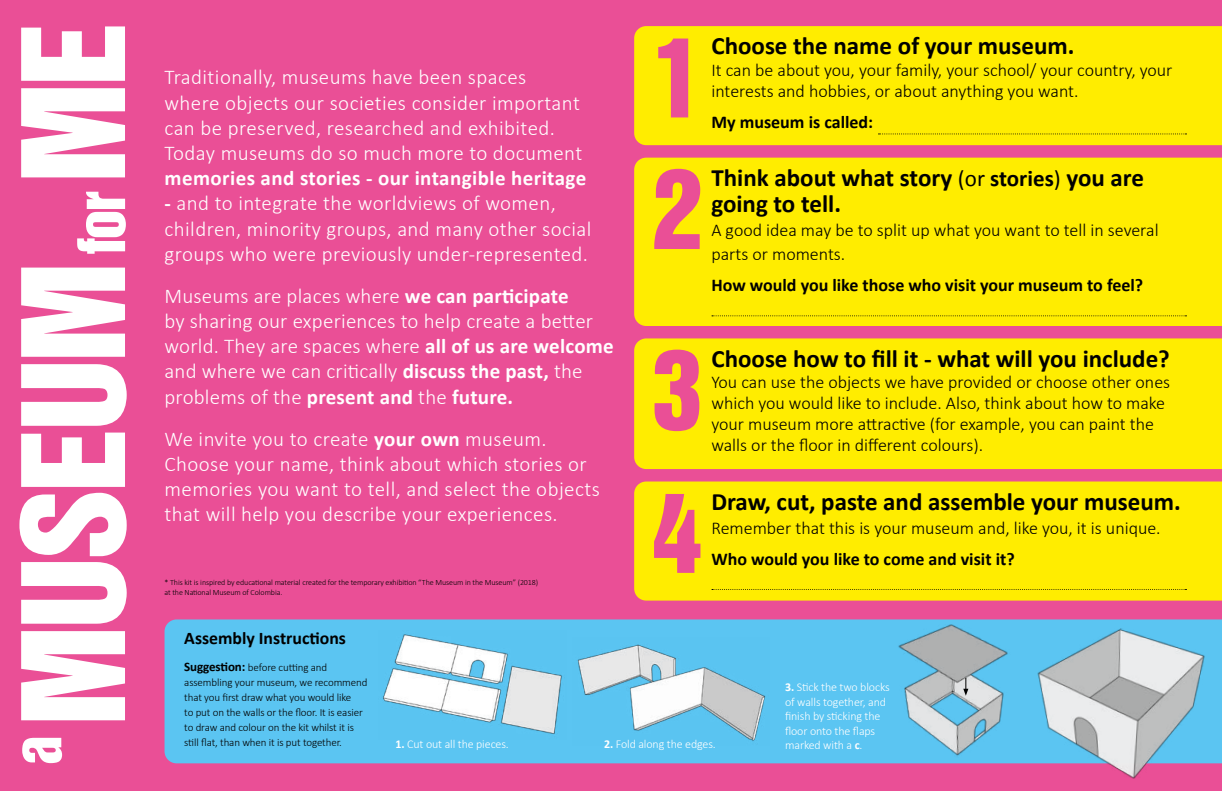
<style>
.page{position:relative;width:1222px;height:791px;background:#ea4f96}
.page>*{position:absolute;margin:0;border:0;box-sizing:border-box;transform-origin:0 0}
.t1{font:130px "Helvetica Inserat LT";letter-spacing:-.03em;color:#fff}
.t2{font:100.4px "Helvetica Inserat LT";color:#ea4f96}
.t3{font:60px "Helvetica Inserat LT";color:#fff}
.t4{font:700 25px/26px "Calibri";color:#000}
.t5{font:300 21px/25.2px "Calibri";letter-spacing:.02em;color:#fff}
.t6{font:700 21px "Calibri";letter-spacing:.02em;color:#fff}
.t7{font:300 18px/21px "Calibri";color:#000}
.t8{font:700 18px "Calibri";color:#000}
.t9{font:700 17.7px "Calibri";color:#000}
.t10{font:300 12px/14.4px "Calibri";letter-spacing:-.01em;color:#fff}
.t11{font:300 11px/15px "Calibri";letter-spacing:-.01em;color:#000}
.t12{font:300 8px/9.6px "Calibri";letter-spacing:-.01em;color:#000}
.s1{font-size:60px}
.s2{font-weight:700}
.s3{font-weight:400;font-size:23px}
.s4{font-size:23px}
.s5{font-weight:700;font-size:13px}
</style>
<div class="page">
<div style="left:165px;top:619px;width:1057px;height:144px;background:#5bc5f2"></div>
<div style="left:634px;top:338px;width:588px;height:131px;background:#ffed00"></div>
<div style="left:634px;top:26px;width:588px;height:119px;background:#ffed00"></div>
<svg style="left:878px;top:133px;width:308px;height:1px"></svg>
<div style="left:634px;top:481px;width:588px;height:119px;background:#ffed00"></div>
<svg style="left:712px;top:589px;width:474px;height:1px"></svg>
<div style="left:634px;top:158px;width:588px;height:168px;background:#ffed00"></div>
<svg style="left:712px;top:315px;width:474px;height:1px"></svg>
<img style="left:378px;top:631px;width:188px;height:108px">
<img style="left:573px;top:637px;width:196px;height:109px">
<img style="left:875px;top:619px;width:156px;height:145px">
<img style="left:1027px;top:625px;width:181px;height:154px">
<svg style="left:963px;top:678px;width:5px;height:18px"></svg>
<h1 class="t1" style="left:-4px;top:726px;width:707px;rotate:-90deg">MUSEUM<span class="s1">for</span> ME</h1>
<h3 class="t3" style="left:2px;top:765px;width:31px;rotate:-90deg">a</h3>
<p class="t5" style="left:165px;top:64px;width:419px">Traditionally, museums have been spaces where objects our societies consider important can be preserved, researched and exhibited.<br>Today museums do so much more to document</p>
<p class="t6" style="left:165px;top:165px;width:423px">memories and stories - our intangible heritage</p>
<p class="t5" style="left:165px;top:190px;width:428px"><span class="s2">-</span> and to integrate the worldviews of women, children, minority groups, and many other social groups who were previously under-represented.</p>
<p class="t5" style="left:165px;top:282px;width:451px">Museums are places where <span class="s2">we can participate<br></span>by sharing our experiences to help create a better world. They are spaces where <span class="s2">all of us are welcome </span>and where we can critically <span class="s2">discuss the past,</span> the problems of the <span class="s2">present and</span> the <span class="s2">future.</span></p>
<p class="t5" style="left:165px;top:425px;width:437px">We invite you to create <span class="s2">your own</span> museum.<br>Choose your name, think about which stories or memories you want to tell, and select the objects that will help you describe your experiences.</p>
<p class="t12" style="left:165px;top:577px;width:375px">* This kit is inspired by educational material created for the temporary exhibition “The Museum in the Museum” (2018) at the National Museum of Colombia.</p>
<p class="t9" style="left:184px;top:627px;width:163px">Assembly Instructions</p>
<h2 class="t2" style="left:653px;top:18px;width:52px">1</h2>
<p class="t4" style="left:711px;top:33px;width:365px">Choose the name of your museum.</p>
<p class="t7" style="left:711px;top:58px;width:462px;line-height:21.6px">It can be about you, your family, your school/ your country, your interests and hobbies, or about anything you want.</p>
<p class="t8" style="left:711px;top:111px;width:163px">My museum is called:</p>
<h2 class="t2" style="left:652px;top:150px;width:52px">2</h2>
<p class="t4" style="left:711px;top:164px;width:434px">Think about what story <span class="s3">(or</span> <span class="s4">stories</span><span class="s3">)</span> you are going to tell.</p>
<p class="t7" style="left:711px;top:217px;width:449px;line-height:24px">A good idea may be to split up what you want to tell in several parts or moments.</p>
<p class="t8" style="left:711px;top:273px;width:433px">How would you like those who visit your museum to feel?</p>
<h2 class="t2" style="left:652px;top:330px;width:52px">3</h2>
<p class="t4" style="left:711px;top:345px;width:460px">Choose how to fill it - what will you include?</p>
<p class="t7" style="left:711px;top:370px;width:460px">You can use the objects we have provided or choose other ones which you would like to include. Also, think about how to make your museum more attractive (for example, you can paint the</p>
<p class="t7" style="left:711px;top:433px;width:273px">walls or the floor in different colours).</p>
<h2 class="t2" style="left:652px;top:473px;width:52px">4</h2>
<p class="t4" style="left:711px;top:488px;width:471px">Draw, cut, paste and assemble your museum.</p>
<p class="t7" style="left:711px;top:516px;width:451px">Remember that this is your museum and, like you, it is unique.</p>
<p class="t8" style="left:711px;top:547px;width:305px">Who would you like to come and visit it?</p>
<p class="t11" style="left:184px;top:659px;width:185px"><span class="s5">Suggestion:</span> before cutting and assembling your museum, we recommend that you first draw what you would like<br>to put on the walls or the floor. It is easier to draw and colour on the kit whilst it is still flat, than when it is put together.</p>
<p class="t10" style="left:395px;top:736px;width:115px"><span class="s2">1.</span> Cut out all the pieces.</p>
<p class="t10" style="left:604px;top:736px;width:113px"><span class="s2">2.</span> Fold along the edges.</p>
<p class="t10" style="left:785px;top:680px;width:106px"><span class="s2">3.</span> Stick the two blocks of walls together, and finish by sticking the floor onto the flaps marked with a <span class="s2">c</span>.</p>
</div>
